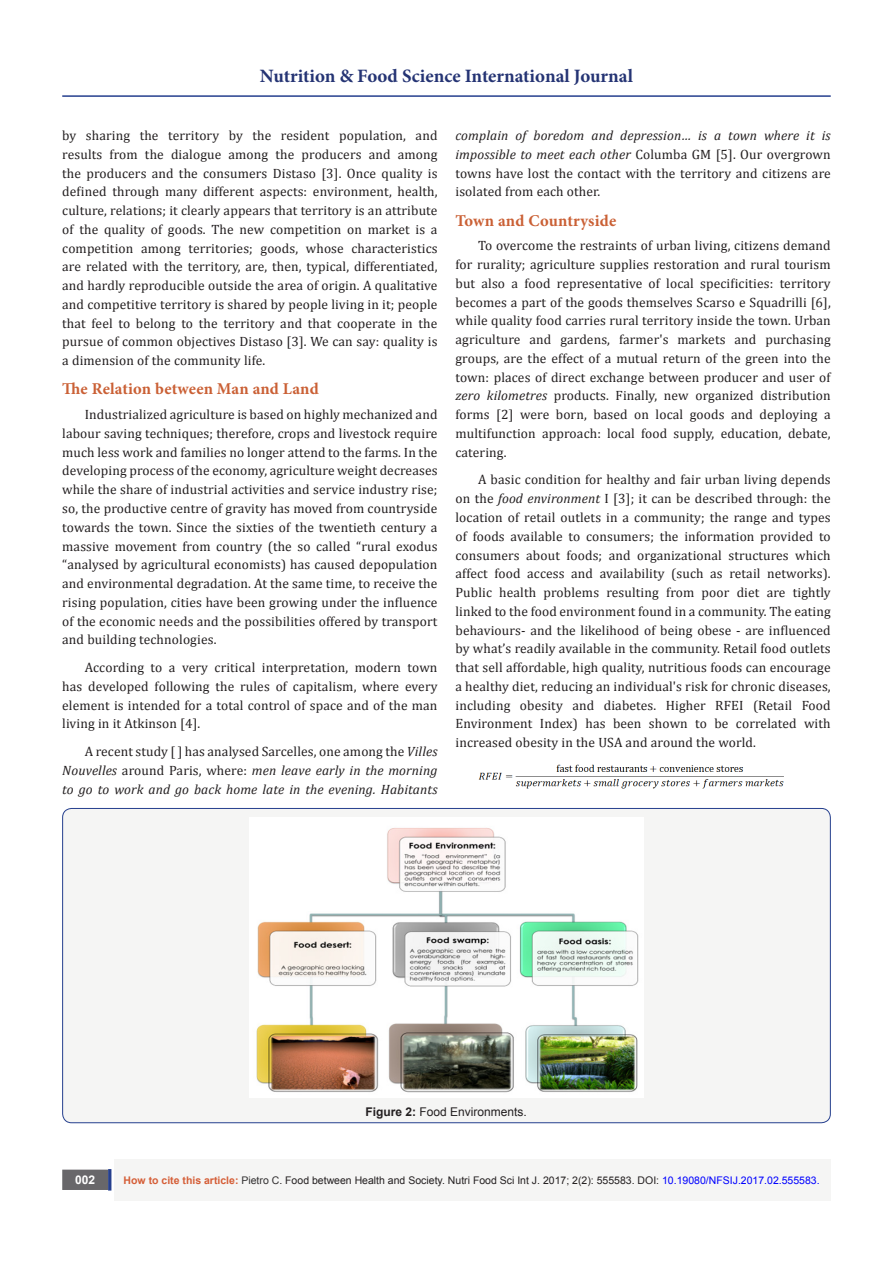
<style>
.page{position:relative;width:893px;height:1263px;background:#fff}
.page>*{position:absolute;margin:0;border:0;box-sizing:border-box;transform-origin:0 0}
.t1{font:700 18.9px "Minion Pro";color:#253474}
.t2{font:700 16.5px "Minion Pro";letter-spacing:.005em;color:#ca6035}
.t3{font:13.5px/18.8px "Cambria";letter-spacing:.01em;color:#231f20;text-align:justify}
.t4{font:italic 13.5px/18.8px "Cambria";letter-spacing:.01em;color:#231f20;text-align:justify}
.t5{font:12px "Arial";color:#231f20}
.t6{font:700 12px "Arial";color:#fff}
.t7{font:10.5px "Arial";color:#231f20}
.s1{font-style:normal}
.s2{font-style:italic}
.s3{font-weight:700}
.s4{font-weight:700;color:#d55e37}
.s5{color:#312f30}
.s6{color:#00f}
</style>
<div class="page">
<div style="left:115px;top:1160px;width:716px;height:41px;background:#f5f5f4"></div>
<div style="left:63px;top:1170px;width:44px;height:19px;background:#68676a"></div>
<div style="left:62px;top:1169px;width:46px;height:21px;border:2px solid #68676a"></div>
<div style="left:108px;top:1169px;width:3px;height:21px;background:#253f8e;border:2px solid #253f8e"></div>
<hr style="left:62px;top:95px;width:769px;height:2px;background:#253f8e">
<img style="left:478px;top:764px;width:306px;height:25px">
<div style="left:63px;top:808px;width:767px;height:315px;background:#f5f5f4;border-radius:9px"></div>
<img style="left:250px;top:817px;width:393px;height:280px">
<h1 class="t1" style="left:260px;top:63px;width:375px">Nutrition &amp; Food Science International Journal</h1>
<p class="t3" style="left:62px;top:126px;width:377px">by sharing the territory by the resident population, and results from the dialogue among the producers and among the producers and the consumers Distaso [3]. Once quality is defined through many different aspects: environment, health, culture, relations; it clearly appears that territory is an attribute of the quality of goods. The new competition on market is a competition among territories; goods, whose characteristics are related with the territory, are, then, typical, differentiated, and hardly reproducible outside the area of origin. A qualitative and competitive territory is shared by people living in it; people that feel to belong to the territory and that cooperate in the pursue of common objectives Distaso [3]. We can say: quality is a dimension of the community life.</p>
<p class="t2" style="left:62px;top:378px;width:258px">The Relation between Man and Land</p>
<p class="t3" style="left:62px;top:405px;width:377px;text-indent:22px">Industrialized agriculture is based on highly mechanized and labour saving techniques; therefore, crops and livestock require much less work and families no longer attend to the farms. In the developing process of the economy, agriculture weight decreases while the share of industrial activities and service industry rise; so, the productive centre of gravity has moved from countryside towards the town. Since the sixties of the twentieth century a massive movement from country (the so called “rural exodus “analysed by agricultural economists) has caused depopulation and environmental degradation. At the same time, to receive the rising population, cities have been growing under the influence of the economic needs and the possibilities offered by transport and building technologies.</p>
<p class="t3" style="left:62px;top:658px;width:377px;text-indent:22px">According to a very critical interpretation, modern town has developed following the rules of capitalism, where every element is intended for a total control of space and of the man living in it Atkinson [4].</p>
<p class="t4" style="left:62px;top:741px;width:377px;text-indent:22px"><span class="s1">A recent study [ ] has analysed Sarcelles, one among the</span> Villes Nouvelles <span class="s1">around Paris, where:</span> men leave early in the morning to go to work and go back home late in the evening. Habitants</p>
<p class="t3" style="left:455px;top:126px;width:377px"><span class="s2">complain of boredom and depression… is a town where it is impossible to meet each other</span> Columba GM [5]. Our overgrown towns have lost the contact with the territory and citizens are isolated from each other.</p>
<p class="t2" style="left:455px;top:209px;width:162px">Town and Countryside</p>
<p class="t3" style="left:455px;top:236px;width:377px;text-indent:22px">To overcome the restraints of urban living, citizens demand for rurality; agriculture supplies restoration and rural tourism but also a food representative of local specificities: territory becomes a part of the goods themselves Scarso e Squadrilli [6], while quality food carries rural territory inside the town. Urban agriculture and gardens, farmer's markets and purchasing groups, are the effect of a mutual return of the green into the town: places of direct exchange between producer and user of <span class="s2">zero kilometres</span> products. Finally, new organized distribution forms [2] were born, based on local goods and deploying a multifunction approach: local food supply, education, debate, catering.</p>
<p class="t3" style="left:455px;top:470px;width:377px;text-indent:22px">A basic condition for healthy and fair urban living depends on the <span class="s2">food environment</span> I [3]; it can be described through: the location of retail outlets in a community; the range and types of foods available to consumers; the information provided to consumers about foods; and organizational structures which affect food access and availability (such as retail networks).<br>Public health problems resulting from poor diet are tightly linked to the food environment found in a community. The eating behaviours- and the likelihood of being obese - are influenced by what’s readily available in the community. Retail food outlets that sell affordable, high quality, nutritious foods can encourage a healthy diet, reducing an individual's risk for chronic diseases, including obesity and diabetes. Higher RFEI (Retail Food Environment Index) has been shown to be correlated with increased obesity in the USA and around the world.</p>
<p class="t5" style="left:366px;top:1104px;width:163px"><span class="s3">Figure 2:</span> Food Environments.</p>
<p class="t6" style="left:75px;top:1172px;width:22px">002</p>
<p class="t7" style="left:124px;top:1173px;width:698px"><span class="s4">How to cite this article:</span> <span class="s5">Pietro C</span>. Food between Health and Society. Nutri Food Sci Int J. 2017; 2(2): 555583. DOI: <span class="s6">10.19080/NFSIJ.2017.02.555583.</span></p>
</div>
